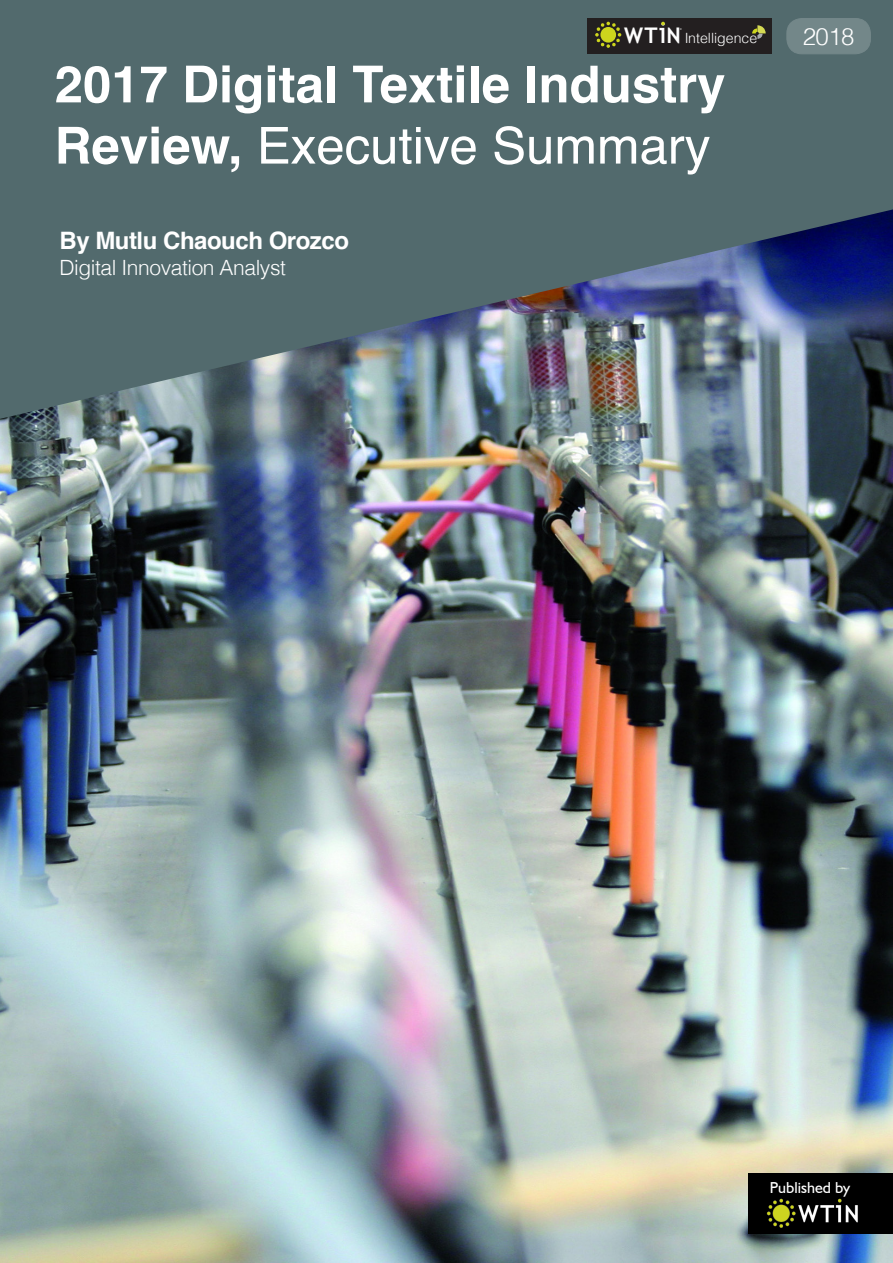
<style>
.page{position:relative;width:893px;height:1263px;background:#fff}
.page>*{position:absolute;margin:0;border:0;box-sizing:border-box;transform-origin:0 0}
.t1{font:700 51px/61.2px "Helvetica";color:#fff}
.t2{font:700 24px "Helvetica";letter-spacing:-.02em;color:#fff}
.t3{font:300 24px "Helvetica";color:#fff}
.t4{font:700 21.6px "Trebuchet MS";color:#fff}
.t5{font:300 21px "Helvetica";letter-spacing:-.02em;color:#fff}
.t6{font:15.9px "Humanist 521 BT";color:#fff}
.t7{font:300 14.1px "Helvetica";color:#fff}
.t8{font:2.55px "Humanist 521 BT";color:#fff}
.s1{font-weight:400;font-size:29.25px}
.s2{font-weight:400}
</style>
<div class="page">
<img style="left:0;top:419px;width:893px;height:844px">
<div style="left:748px;top:1173px;width:145px;height:60px;background:#000"></div>
<img style="left:766px;top:1198px;width:92px;height:30px">
<img style="left:0;top:0;width:893px;height:419px">
<div style="left:787px;top:19px;width:83px;height:35px;background:#738789;border-radius:15px"></div>
<div style="left:787px;top:18px;width:84px;height:36px;border:1px solid #fff;border-radius:15px"></div>
<div style="left:587px;top:18px;width:184px;height:36px;background:#231f20"></div>
<svg style="left:661px;top:22px;width:4px;height:3px"></svg>
<svg style="left:595px;top:22px;width:26px;height:26px"></svg>
<div style="left:600px;top:27px;width:16px;height:16px;background:#cdd51d;border-radius:50%"></div>
<svg style="left:752px;top:25px;width:14px;height:14px"></svg>
<p class="t4" style="left:624px;top:22px;width:58px">W T <span class="s1">i</span>N</p>
<p class="t8" style="left:680px;top:27px;width:4px">®</p>
<p class="t7" style="left:685px;top:26px;width:74px">Intelligence</p>
<p class="t1" style="left:55px;top:54px;width:672px">2017 Digital Textile Industry<br>Review, <span class="s2">Executive Summary</span></p>
<p class="t2" style="left:60px;top:222px;width:291px">By Mutlu Chaouch Orozco</p>
<p class="t5" style="left:60px;top:249px;width:228px">Digital Innovation Analyst</p>
<p class="t3" style="left:803px;top:16px;width:53px">2018</p>
<p class="t6" style="left:770px;top:1178px;width:82px">Published by</p>
</div>
